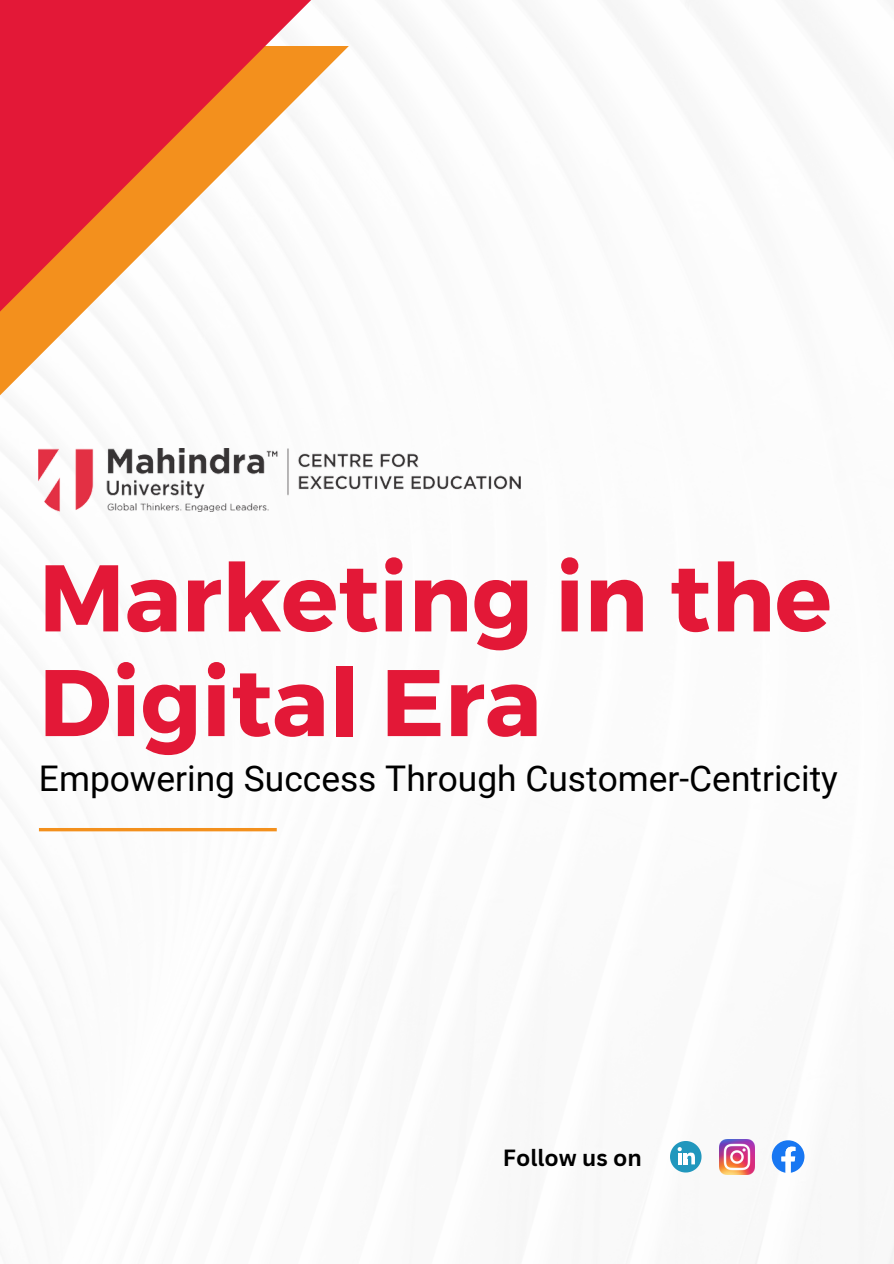
<style>
.page{position:relative;width:894px;height:1264px;background:#fff}
.page>*{position:absolute;margin:0;border:0;box-sizing:border-box;transform-origin:0 0}
.t1{font:700 94.35px/104.7px "Montserrat";color:#e31837}
.t2{font:35.4px "Roboto";color:#000}
.t3{font:700 22.8px "Canva Sans";color:#000}
</style>
<div class="page">
<svg style="left:670px;top:1141px;width:31px;height:31px"></svg>
<img style="left:719px;top:1139px;width:35px;height:35px">
<svg style="left:771px;top:1140px;width:33px;height:32px"></svg>
<hr style="left:39px;top:828px;width:238px;height:3px;background:#f3901d">
<svg style="left:0;top:0;width:349px;height:396px"></svg>
<img style="left:39px;top:448px;width:481px;height:63px">
<h2 class="t1" style="left:39px;top:540px;width:794px">Marketing in the<br>Digital Era</h2>
<p class="t2" style="left:39px;top:757px;width:800px">Empowering Success Through Customer-Centricity</p>
<p class="t3" style="left:503px;top:1141px;width:140px">Follow us on</p>
</div>
